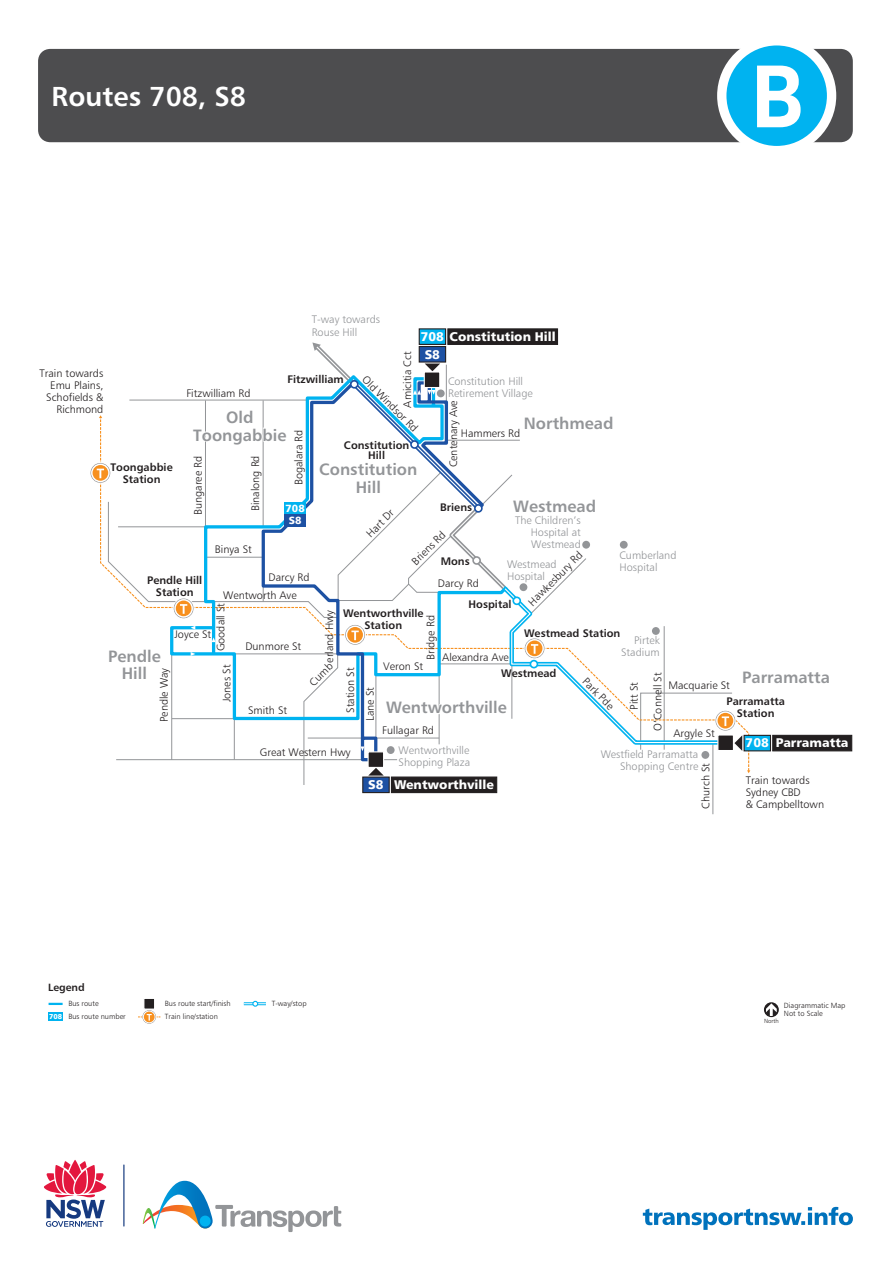
<style>
.page{position:relative;width:893px;height:1263px;background:#fff}
.page>*{position:absolute;margin:0;border:0;box-sizing:border-box;transform-origin:0 0}
.t1{font:500 27.45px "Trans Text Md";color:#fff}
.t2{font:500 16.35px/17.5px "Trans Text Md";color:#939598;text-align:center}
.t3{font:700 12.6px/17.5px "Trans Text Bd";color:#fff}
.t4{font:300 10.95px/12px "Trans Text Lt";color:#231f20}
.t5{font:300 10.95px/12px "Trans Text Lt";color:#939598}
.t6{font:500 10.95px/12px "Trans Text Md";color:#231f20;text-align:center}
.t7{font:500 10.5px "Trans Text Md";color:#231f20}
.t8{font:700 10.35px/12.1px "Trans Text Bd";color:#fff;text-align:center}
.t9{font:300 7.5px/8.2px "Trans Text Lt";color:#231f20}
.t10{font:700 7.2px "Trans Text Bd";color:#fff}
.t11{font:300 6px "Trans Text Lt";color:#231f20}
</style>
<div class="page">
<hr style="left:712px;top:743px;width:1px;height:71px;background:#939598">
<div style="left:419px;top:328px;width:27px;height:17px;background:#00b3f0;border:1px solid #231f20"></div>
<div style="left:447px;top:328px;width:111px;height:17px;background:#231f20;border:1px solid #231f20"></div>
<div style="left:744px;top:735px;width:27px;height:16px;background:#00b3f0;border:1px solid #231f20"></div>
<div style="left:772px;top:735px;width:80px;height:16px;background:#231f20"></div>
<div style="left:362px;top:776px;width:28px;height:17px;background:#1d51a3;border:1px solid #231f20"></div>
<div style="left:391px;top:776px;width:106px;height:17px;background:#231f20"></div>
<svg style="left:90px;top:341px;width:660px;height:445px"></svg>
<svg style="left:764px;top:1002px;width:15px;height:15px"></svg>
<svg style="left:244px;top:1001px;width:22px;height:6px"></svg>
<svg style="left:49px;top:1003px;width:14px;height:2px"></svg>
<div style="left:48px;top:1012px;width:15px;height:9px;background:#00b3f0"></div>
<div style="left:144px;top:998px;width:11px;height:11px;background:#231f20;border:1px solid #fff"></div>
<div style="left:38px;top:49px;width:815px;height:93px;background:#4d4d4f;border-radius:12px"></div>
<svg style="left:717px;top:45px;width:119px;height:101px;background:#6dc6e4"></svg>
<svg style="left:643px;top:1207px;width:210px;height:23px"></svg>
<hr style="left:123px;top:1164px;width:1px;height:62px;background:#15397f">
<svg style="left:44px;top:1160px;width:62px;height:67px"></svg>
<svg style="left:143px;top:1181px;width:198px;height:51px"></svg>
<div style="left:200px;top:1215px;width:11px;height:11px;background:#00b3f0;border-radius:50%"></div>
<svg style="left:138px;top:1010px;width:22px;height:14px"></svg>
<h1 class="t1" style="left:52px;top:79px;width:196px">Routes 708, S8</h1>
<p class="t5" style="left:312px;top:313px;width:70px;line-height:13.2px">T-way towards<br>Rouse Hill</p>
<p class="t3" style="left:425px;top:327px;width:133px;text-indent:-4px">708 Constitution Hill<br>S8</p>
<p class="t4" style="left:401px;top:407px;width:57px;rotate:-90deg">Amicitia Cct</p>
<p class="t4" style="left:40px;top:367px;width:65px;text-align:right">Train towards<br>Emu Plains,<br>Schofields &amp;<br>Richmond</p>
<p class="t6" style="left:287px;top:373px;width:58px">Fitzwilliam</p>
<p class="t4" style="left:368px;top:373px;width:75px;rotate:45deg">Old Windsor Rd</p>
<p class="t5" style="left:448px;top:375px;width:86px">Constitution Hill<br>Retirement Village</p>
<p class="t4" style="left:186px;top:387px;width:66px">Fitzwilliam Rd</p>
<p class="t4" style="left:447px;top:467px;width:68px;rotate:-90deg">Centenary Ave</p>
<h2 class="t2" style="left:193px;top:408px;width:95px">Old<br>Toongabbie</h2>
<h2 class="t2" style="left:524px;top:414px;width:91px">Northmead</h2>
<p class="t4" style="left:461px;top:427px;width:61px">Hammers Rd</p>
<p class="t4" style="left:293px;top:485px;width:57px;rotate:-90deg">Bogalara Rd</p>
<p class="t6" style="left:344px;top:439px;width:67px;line-height:10.9px">Constitution<br>Hill</p>
<p class="t4" style="left:249px;top:511px;width:57px;rotate:-90deg">Binalong Rd</p>
<p class="t4" style="left:192px;top:515px;width:61px;rotate:-90deg">Bungaree Rd</p>
<h2 class="t2" style="left:319px;top:460px;width:100px">Constitution<br>Hill</h2>
<p class="t6" style="left:111px;top:461px;width:64px">Toongabbie<br>Station</p>
<h2 class="t2" style="left:513px;top:497px;width:85px">Westmead</h2>
<p class="t6" style="left:440px;top:501px;width:33px">Briens</p>
<p class="t8" style="left:286px;top:502px;width:21px">708<br>S8</p>
<p class="t4" style="left:364px;top:531px;width:35px;rotate:-45deg">Hart Dr</p>
<p class="t5" style="left:531px;top:514px;width:52px;text-align:justify;text-indent:-16px">The Children’s Hospital at Westmead</p>
<p class="t4" style="left:409px;top:558px;width:44px;rotate:-45deg">Briens Rd</p>
<p class="t4" style="left:215px;top:543px;width:38px">Binya St</p>
<p class="t5" style="left:619px;top:549px;width:59px">Cumberland<br>Hospital</p>
<p class="t4" style="left:526px;top:599px;width:73px;rotate:-45deg">Hawkesbury Rd</p>
<p class="t6" style="left:441px;top:555px;width:30px">Mons</p>
<p class="t5" style="left:507px;top:558px;width:51px">Westmead<br>Hospital</p>
<p class="t4" style="left:269px;top:571px;width:43px">Darcy Rd</p>
<p class="t6" style="left:147px;top:574px;width:57px">Pendle Hill<br>Station</p>
<p class="t4" style="left:438px;top:577px;width:43px">Darcy Rd</p>
<p class="t4" style="left:223px;top:589px;width:75px">Wentworth Ave</p>
<p class="t6" style="left:469px;top:598px;width:45px">Hospital</p>
<p class="t4" style="left:215px;top:651px;width:50px;rotate:-90deg">Goodall St</p>
<p class="t6" style="left:343px;top:607px;width:82px">Wentworthville<br>Station</p>
<p class="t4" style="left:323px;top:663px;width:54px;rotate:-90deg">erland Hwy</p>
<p class="t4" style="left:424px;top:660px;width:46px;rotate:-90deg">Bridge Rd</p>
<p class="t6" style="left:524px;top:627px;width:98px">Westmead Station</p>
<p class="t4" style="left:174px;top:628px;width:38px">Joyce St</p>
<p class="t5" style="left:621px;top:634px;width:40px;text-align:right">Pirtek<br>Stadium</p>
<p class="t4" style="left:245px;top:640px;width:57px">Dunmore St</p>
<h2 class="t2" style="left:108px;top:647px;width:54px">Pendle<br>Hill</h2>
<p class="t4" style="left:442px;top:651px;width:68px">Alexandra Ave</p>
<p class="t4" style="left:307px;top:679px;width:30px;rotate:-45deg">Cumb</p>
<p class="t4" style="left:383px;top:660px;width:41px">Veron St</p>
<p class="t4" style="left:221px;top:702px;width:39px;rotate:-90deg">Jones St</p>
<p class="t4" style="left:344px;top:713px;width:47px;rotate:-90deg">Station St</p>
<p class="t4" style="left:158px;top:722px;width:56px;rotate:-90deg">Pendle Way</p>
<p class="t6" style="left:501px;top:667px;width:57px">Westmead</p>
<h2 class="t2" style="left:742px;top:668px;width:89px">Parramatta</h2>
<p class="t4" style="left:651px;top:731px;width:60px;rotate:-90deg">O’Connell St</p>
<p class="t4" style="left:589px;top:675px;width:41px;rotate:45deg">Park Pde</p>
<p class="t4" style="left:668px;top:679px;width:63px">Macquarie St</p>
<p class="t4" style="left:628px;top:709px;width:29px;rotate:-90deg">Pitt St</p>
<p class="t4" style="left:364px;top:721px;width:35px;rotate:-90deg">Lane St</p>
<p class="t6" style="left:726px;top:695px;width:60px">Parramatta<br>Station</p>
<h2 class="t2" style="left:386px;top:698px;width:122px">Wentworthville</h2>
<p class="t4" style="left:248px;top:704px;width:41px">Smith St</p>
<p class="t4" style="left:382px;top:724px;width:53px">Fullagar Rd</p>
<p class="t4" style="left:673px;top:727px;width:43px">Argyle St</p>
<p class="t4" style="left:700px;top:808px;width:47px;rotate:-90deg">Church St</p>
<p class="t3" style="left:746px;top:734px;width:104px">708 Parramatta</p>
<p class="t5" style="left:399px;top:743px;width:73px">Wentworthville<br>Shopping Plaza</p>
<p class="t4" style="left:260px;top:746px;width:92px">Great Western Hwy</p>
<p class="t5" style="left:601px;top:748px;width:99px;text-align:right">Westfield Parramatta<br>Shopping Centre</p>
<p class="t4" style="left:746px;top:774px;width:80px">Train towards<br>Sydney CBD<br>&amp; Campbelltown</p>
<p class="t3" style="left:368px;top:775px;width:127px">S8 Wentworthville</p>
<p class="t7" style="left:48px;top:981px;width:38px">Legend</p>
<p class="t10" style="left:49px;top:1012px;width:15px">708</p>
<p class="t9" style="left:68px;top:997px;width:59px;line-height:13.2px">Bus route<br>Bus route number</p>
<p class="t9" style="left:165px;top:999px;width:67px">Bus route start/finish</p>
<p class="t9" style="left:272px;top:999px;width:36px">T-way/stop</p>
<p class="t9" style="left:165px;top:1012px;width:54px">Train line/station</p>
<p class="t9" style="left:784px;top:1001px;width:63px">Diagrammatic Map<br>Not to Scale</p>
<p class="t11" style="left:764px;top:1017px;width:16px">North</p>
</div>
